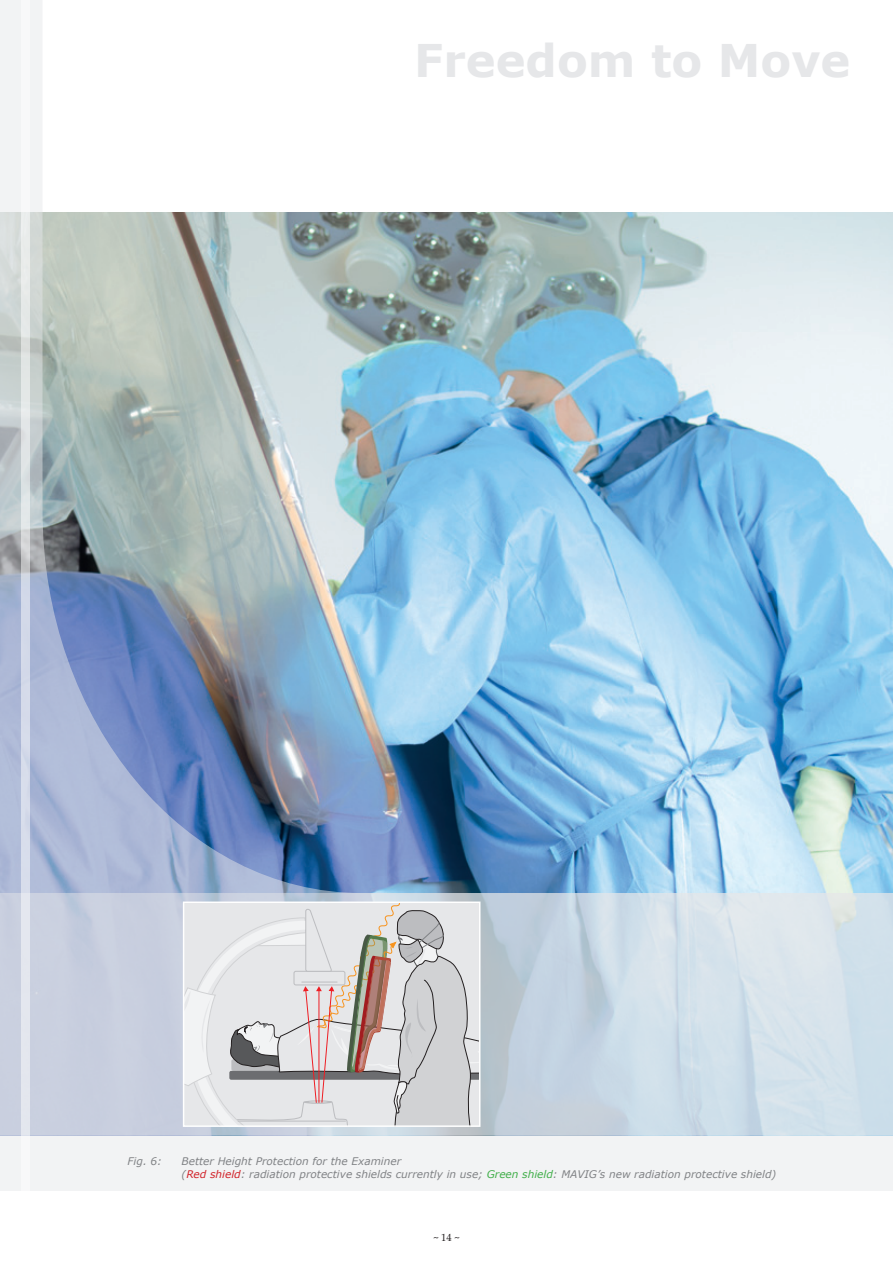
<style>
.page{position:relative;width:893px;height:1263px;background:#fff}
.page>*{position:absolute;margin:0;border:0;box-sizing:border-box;transform-origin:0 0}
.t1{font:700 45px "Verdana";color:#e6e7e9}
.t2{font:italic 10.5px/13.5px "Verdana";color:#808285}
.t3{font:10.5px "Palatino Linotype";color:#231f20}
.s1{color:#d1232a}
.s2{color:#40ae49}
</style>
<div class="page">
<img style="left:0;top:0;width:893px;height:893px">
<svg style="left:0;top:893px;width:893px;height:298px"></svg>
<svg style="left:186px;top:904px;width:291px;height:220px;background:#d5d3d3"></svg>
<div style="left:183px;top:901px;width:297px;height:226px;border:2px solid #fff"></div>
<svg style="left:21px;top:0;width:9px;height:1191px"></svg>
<h1 class="t1" style="left:414px;top:29px;width:438px">Freedom to Move</h1>
<p class="t2" style="left:128px;top:1154px;width:36px">Fig. 6:</p>
<p class="t2" style="left:182px;top:1154px;width:596px">Better Height Protection for the Examiner<br>(<span class="s1">Red shield</span>: radiation protective shields currently in use; <span class="s2">Green shield</span>: MAVIG’s new radiation protective shield)</p>
<p class="t3" style="left:433px;top:1230px;width:28px">~ 14 ~</p>
</div>
